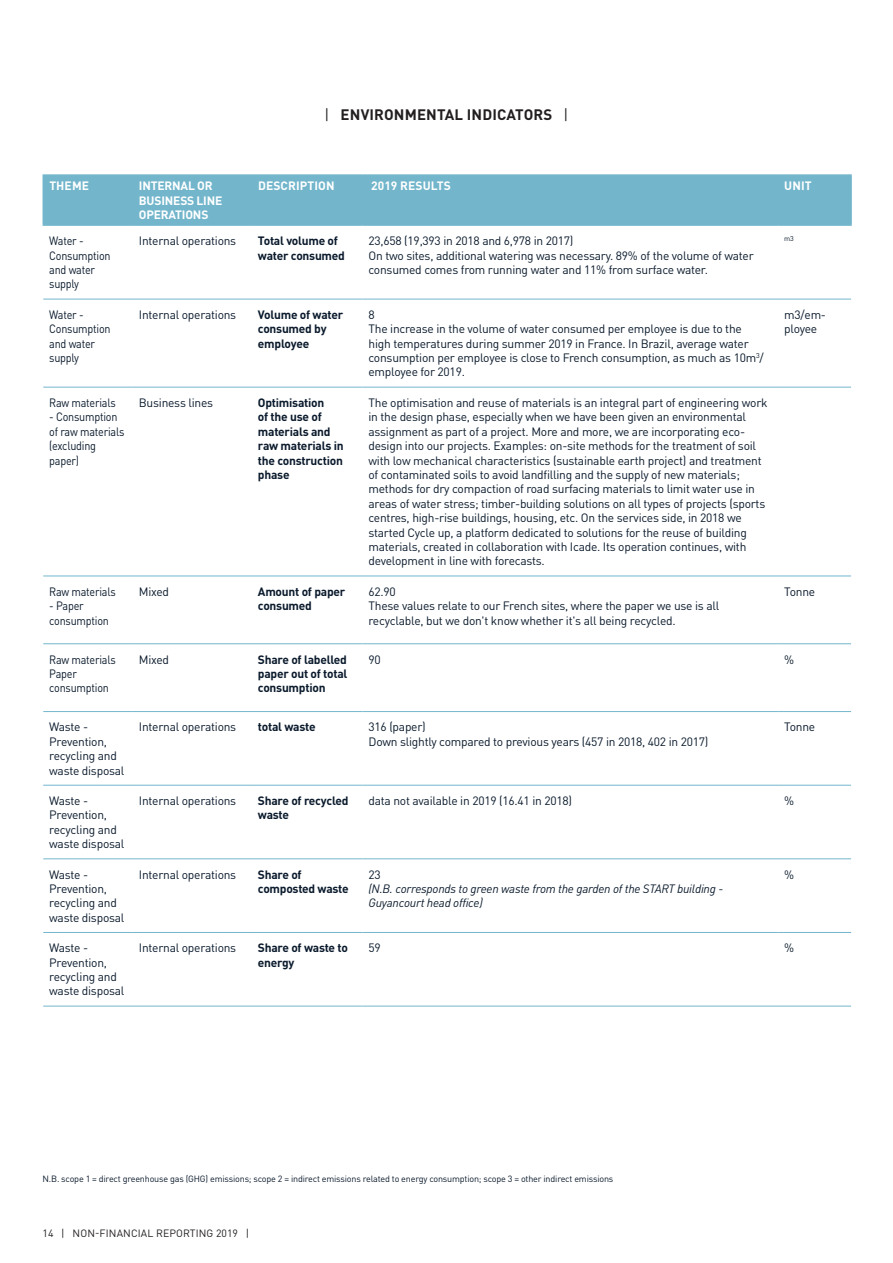
<style>
.page{position:relative;width:893px;height:1263px;background:#fff}
.page>*{position:absolute;margin:0;border:0;box-sizing:border-box;transform-origin:0 0}
.t1{font:700 15px "DIN Pro";letter-spacing:.01em;color:#231f20}
.t2{font:12px/14.4px "DIN Pro";letter-spacing:-.02em;color:#0a1a2c}
.t3{font:700 12px/14.4px "DIN Pro";letter-spacing:-.02em;color:#0a1a2c}
.t4{font:12px/14.4px "DIN Pro";letter-spacing:-.02em;color:#0a1a2c;scale:.9 1}
.t5{font:italic 12px/14.4px "DIN Pro";letter-spacing:-.02em;color:#0a1a2c}
.t6{font:700 12px/14.4px "DIN Pro";letter-spacing:-.015em;color:#fff}
.t7{font:700 12px "DIN Pro";letter-spacing:.01em;color:#fff}
.t8{font:700 12px "DIN Pro";letter-spacing:.005em;color:#fff}
.t9{font:10.5px "DIN Pro";letter-spacing:.01em;color:#231f20}
.t10{font:9px "DIN Pro";letter-spacing:-.02em;color:#0a1a2c}
.t11{font:7.05px "DIN Pro";color:#0a1a2c}
.s1{font-weight:400}
</style>
<div class="page">
<div style="left:44px;top:176px;width:806px;height:48px;background:#73b6cc"></div>
<hr style="left:43px;top:176px;width:1px;height:48px;background:#73b6cc">
<hr style="left:43px;top:174px;width:90px;height:2px;background:#73b6cc">
<hr style="left:133px;top:174px;width:119px;height:2px;background:#73b6cc">
<hr style="left:252px;top:174px;width:110px;height:2px;background:#73b6cc">
<hr style="left:362px;top:174px;width:416px;height:2px;background:#73b6cc">
<hr style="left:778px;top:174px;width:74px;height:2px;background:#73b6cc">
<hr style="left:132px;top:176px;width:2px;height:48px;background:#73b6cc">
<hr style="left:251px;top:176px;width:2px;height:48px;background:#73b6cc">
<hr style="left:362px;top:176px;width:1px;height:48px;background:#73b6cc">
<hr style="left:777px;top:176px;width:2px;height:48px;background:#73b6cc">
<hr style="left:850px;top:176px;width:2px;height:48px;background:#73b6cc">
<hr style="left:43px;top:224px;width:90px;height:2px;background:#73b6cc">
<hr style="left:133px;top:224px;width:119px;height:2px;background:#73b6cc">
<hr style="left:252px;top:224px;width:110px;height:2px;background:#73b6cc">
<hr style="left:362px;top:224px;width:416px;height:2px;background:#73b6cc">
<hr style="left:778px;top:224px;width:74px;height:2px;background:#73b6cc">
<hr style="left:43px;top:299px;width:90px;height:1px;background:#73b6cc">
<hr style="left:133px;top:299px;width:119px;height:1px;background:#73b6cc">
<hr style="left:43px;top:387px;width:90px;height:1px;background:#73b6cc">
<hr style="left:133px;top:387px;width:119px;height:1px;background:#73b6cc">
<hr style="left:43px;top:576px;width:90px;height:1px;background:#73b6cc">
<hr style="left:133px;top:576px;width:119px;height:1px;background:#73b6cc">
<hr style="left:43px;top:643px;width:90px;height:1px;background:#73b6cc">
<hr style="left:133px;top:643px;width:119px;height:1px;background:#73b6cc">
<hr style="left:43px;top:711px;width:90px;height:1px;background:#73b6cc">
<hr style="left:133px;top:711px;width:119px;height:1px;background:#73b6cc">
<hr style="left:43px;top:785px;width:90px;height:1px;background:#73b6cc">
<hr style="left:133px;top:785px;width:119px;height:1px;background:#73b6cc">
<hr style="left:43px;top:858px;width:90px;height:1px;background:#73b6cc">
<hr style="left:133px;top:858px;width:119px;height:1px;background:#73b6cc">
<hr style="left:43px;top:932px;width:90px;height:1px;background:#73b6cc">
<hr style="left:133px;top:932px;width:119px;height:1px;background:#73b6cc">
<hr style="left:43px;top:1006px;width:90px;height:1px;background:#73b6cc">
<hr style="left:133px;top:1006px;width:119px;height:1px;background:#73b6cc">
<hr style="left:252px;top:299px;width:110px;height:1px;background:#73b6cc">
<hr style="left:252px;top:387px;width:110px;height:1px;background:#73b6cc">
<hr style="left:252px;top:576px;width:110px;height:1px;background:#73b6cc">
<hr style="left:252px;top:643px;width:110px;height:1px;background:#73b6cc">
<hr style="left:252px;top:711px;width:110px;height:1px;background:#73b6cc">
<hr style="left:252px;top:785px;width:110px;height:1px;background:#73b6cc">
<hr style="left:252px;top:858px;width:110px;height:1px;background:#73b6cc">
<hr style="left:252px;top:932px;width:110px;height:1px;background:#73b6cc">
<hr style="left:252px;top:1006px;width:110px;height:1px;background:#73b6cc">
<hr style="left:362px;top:299px;width:416px;height:1px;background:#73b6cc">
<hr style="left:778px;top:299px;width:73px;height:1px;background:#73b6cc">
<hr style="left:362px;top:387px;width:416px;height:1px;background:#73b6cc">
<hr style="left:778px;top:387px;width:73px;height:1px;background:#73b6cc">
<hr style="left:362px;top:576px;width:416px;height:1px;background:#73b6cc">
<hr style="left:778px;top:576px;width:73px;height:1px;background:#73b6cc">
<hr style="left:362px;top:643px;width:416px;height:1px;background:#73b6cc">
<hr style="left:778px;top:643px;width:73px;height:1px;background:#73b6cc">
<hr style="left:362px;top:711px;width:416px;height:1px;background:#73b6cc">
<hr style="left:778px;top:711px;width:73px;height:1px;background:#73b6cc">
<hr style="left:362px;top:785px;width:416px;height:1px;background:#73b6cc">
<hr style="left:778px;top:785px;width:73px;height:1px;background:#73b6cc">
<hr style="left:362px;top:858px;width:416px;height:1px;background:#73b6cc">
<hr style="left:778px;top:858px;width:73px;height:1px;background:#73b6cc">
<hr style="left:362px;top:932px;width:416px;height:1px;background:#73b6cc">
<hr style="left:778px;top:932px;width:73px;height:1px;background:#73b6cc">
<hr style="left:362px;top:1006px;width:416px;height:1px;background:#73b6cc">
<hr style="left:778px;top:1006px;width:73px;height:1px;background:#73b6cc">
<p class="t1" style="left:324px;top:103px;width:245px"><span class="s1">|</span> ENVIRONMENTAL INDICATORS <span class="s1">|</span></p>
<p class="t6" style="left:49px;top:178px;width:41px">THEME</p>
<p class="t6" style="left:139px;top:178px;width:85px">INTERNAL OR<br>BUSINESS LINE<br>OPERATIONS</p>
<p class="t7" style="left:258px;top:177px;width:78px">DESCRIPTION</p>
<p class="t8" style="left:371px;top:177px;width:81px">2019 RESULTS</p>
<p class="t6" style="left:784px;top:178px;width:29px">UNIT</p>
<p class="t4" style="left:49px;top:233px;width:70px">Water -<br>Consumption and water supply</p>
<p class="t2" style="left:139px;top:233px;width:99px">Internal operations</p>
<p class="t3" style="left:258px;top:233px;width:89px">Total volume of water consumed</p>
<p class="t2" style="left:368px;top:233px;width:387px">23,658 (19,393 in 2018 and 6,978 in 2017)<br>On two sites, additional watering was necessary. 89% of the volume of water consumed comes from running water and 11% from surface water.</p>
<p class="t11" style="left:784px;top:233px;width:11px">m3</p>
<p class="t4" style="left:49px;top:307px;width:70px">Water -<br>Consumption and water supply</p>
<p class="t2" style="left:139px;top:307px;width:99px">Internal operations</p>
<p class="t3" style="left:258px;top:307px;width:87px">Volume of water consumed by employee</p>
<p class="t2" style="left:368px;top:307px;width:397px">8<br>The increase in the volume of water consumed per employee is due to the high temperatures during summer 2019 in France. In Brazil, average water consumption per employee is close to French consumption, as much as 10m<sup>3</sup>/ employee for 2019.</p>
<p class="t2" style="left:784px;top:307px;width:43px">m3/em&shy;ployee</p>
<p class="t4" style="left:49px;top:395px;width:75px">Raw materials</p>
<p class="t4" style="left:49px;top:409px;width:85px">- Consumption of raw materials (excluding paper)</p>
<p class="t2" style="left:139px;top:395px;width:76px">Business lines</p>
<p class="t3" style="left:258px;top:395px;width:87px">Optimisation<br>of the use of materials and raw materials in the construction phase</p>
<p class="t2" style="left:368px;top:395px;width:401px">The optimisation and reuse of materials is an integral part of engineering work in the design phase, especially when we have been given an environmental assignment as part of a project. More and more, we are incorporating eco&shy;design into our projects. Examples: on-site methods for the treatment of soil with low mechanical characteristics (sustainable earth project) and treatment of contaminated soils to avoid landfilling and the supply of new materials; methods for dry compaction of road surfacing materials to limit water use in areas of water stress; timber-building solutions on all types of projects (sports centres, high-rise buildings, housing, etc. On the services side, in 2018 we started Cycle up, a platform dedicated to solutions for the reuse of building materials, created in collaboration with Icade. Its operation continues, with development in line with forecasts.</p>
<p class="t4" style="left:49px;top:583px;width:75px">Raw materials</p>
<p class="t4" style="left:49px;top:598px;width:68px">- Paper consumption</p>
<p class="t2" style="left:139px;top:583px;width:32px">Mixed</p>
<p class="t3" style="left:258px;top:583px;width:89px">Amount of paper consumed</p>
<p class="t2" style="left:368px;top:583px;width:352px">62.90<br>These values relate to our French sites, where the paper we use is all recyclable, but we don't know whether it's all being recycled.</p>
<p class="t2" style="left:784px;top:583px;width:33px">Tonne</p>
<p class="t4" style="left:49px;top:651px;width:75px">Raw materials<br>Paper consumption</p>
<p class="t2" style="left:139px;top:651px;width:32px">Mixed</p>
<p class="t3" style="left:258px;top:651px;width:91px;text-align:justify">Share of labelled paper out of total consumption</p>
<p class="t2" style="left:368px;top:651px;width:14px">90</p>
<p class="t2" style="left:784px;top:651px;width:12px">%</p>
<p class="t2" style="left:49px;top:719px;width:77px">Waste -<br>Prevention, recycling and waste disposal</p>
<p class="t2" style="left:139px;top:719px;width:99px">Internal operations</p>
<p class="t3" style="left:258px;top:719px;width:59px">total waste</p>
<p class="t2" style="left:368px;top:719px;width:341px">316 (paper)<br>Down slightly compared to previous years (457 in 2018, 402 in 2017)</p>
<p class="t2" style="left:784px;top:719px;width:33px">Tonne</p>
<p class="t2" style="left:49px;top:793px;width:77px">Waste -<br>Prevention, recycling and waste disposal</p>
<p class="t2" style="left:139px;top:793px;width:99px">Internal operations</p>
<p class="t3" style="left:258px;top:793px;width:92px">Share of recycled waste</p>
<p class="t2" style="left:368px;top:793px;width:205px">data not available in 2019 (16.41 in 2018)</p>
<p class="t2" style="left:784px;top:793px;width:12px">%</p>
<p class="t2" style="left:49px;top:866px;width:77px">Waste -<br>Prevention, recycling and waste disposal</p>
<p class="t2" style="left:139px;top:866px;width:99px">Internal operations</p>
<p class="t3" style="left:258px;top:866px;width:92px">Share of composted waste</p>
<p class="t2" style="left:368px;top:866px;width:14px">23</p>
<p class="t2" style="left:784px;top:866px;width:12px">%</p>
<p class="t5" style="left:368px;top:881px;width:356px">(N.B. corresponds to green waste from the garden of the START building -<br>Guyancourt head office)</p>
<p class="t2" style="left:49px;top:940px;width:77px">Waste -<br>Prevention, recycling and waste disposal</p>
<p class="t2" style="left:139px;top:940px;width:99px">Internal operations</p>
<p class="t3" style="left:258px;top:940px;width:91px">Share of waste to energy</p>
<p class="t2" style="left:368px;top:940px;width:14px">59</p>
<p class="t2" style="left:784px;top:940px;width:12px">%</p>
<p class="t10" style="left:43px;top:1171px;width:572px">N.B. scope 1 = direct greenhouse gas (GHG) emissions; scope 2 = indirect emissions related to energy consumption; scope 3 = other indirect emissions</p>
<p class="t9" style="left:43px;top:1225px;width:208px">14 | NON-FINANCIAL REPORTING 2019 |</p>
</div>
